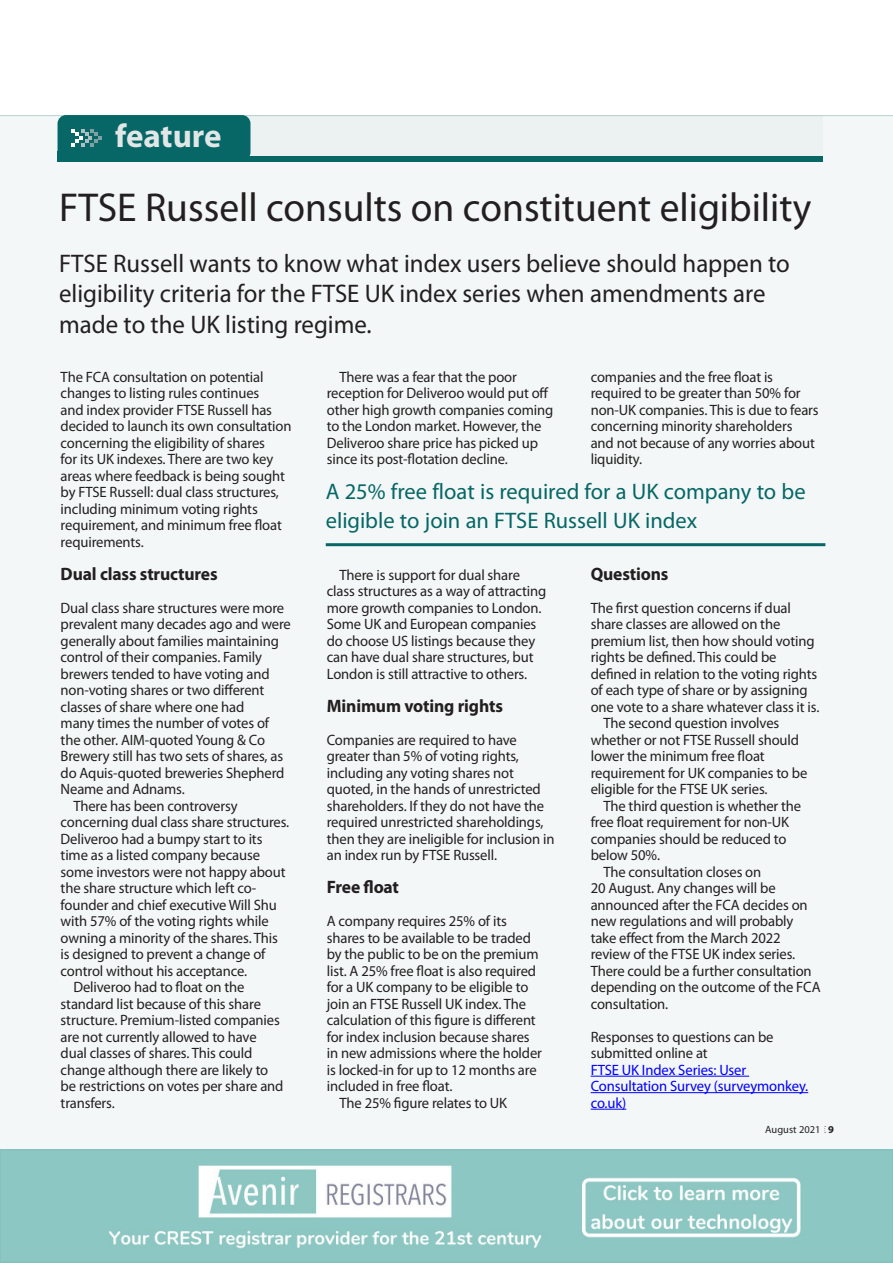
<style>
.page{position:relative;width:893px;height:1263px;background:#fff}
.page>*{position:absolute;margin:0;border:0;box-sizing:border-box;transform-origin:0 0}
.t1{font:40.5px "Myriad Pro";color:#231f20}
.t2{font:700 33px "Myriad Pro";letter-spacing:-.005em;color:#e1e7e7}
.t3{font:25.5px/30.6px "Myriad Pro";color:#231f20}
._3mm_indent{font:22.5px/28.5px "Myriad Pro";color:#066766}
.t4{font:700 18px "Myriad Pro";letter-spacing:-.01em;color:#231f20}
.t5{font:15px/16.5px "Myriad Pro";letter-spacing:-.01em;color:#231f20}
.t6{font:15px/16.5px "Myriad Pro";letter-spacing:-.01em;color:#00f}
.t7{font:10.5px "Myriad Pro";color:#231f20}
.t8{font:700 10.5px "Myriad Pro";color:#231f20}
</style>
<div class="page">
<div style="left:0;top:115px;width:893px;height:1034px;background:#f4f7f7"></div>
<div style="left:144px;top:115px;width:679px;height:43px;background:#ecf1f1"></div>
<div style="left:58px;top:115px;width:192px;height:46px;background:#066766;border-radius:9px"></div>
<div style="left:58px;top:156px;width:765px;height:6px;background:#066766"></div>
<svg style="left:71px;top:129px;width:31px;height:17px"></svg>
<div style="left:58px;top:152px;width:5px;height:10px;background:#066766"></div>
<hr style="left:0;top:115px;width:893px;height:1px;background:#066766">
<div style="left:0;top:1150px;width:893px;height:112px;background:#8dc7c3"></div>
<img style="left:108px;top:1165px;width:693px;height:84px">
<div style="left:0;top:1149px;width:893px;height:114px;border:2px solid #83c1bc"></div>
<hr style="left:591px;top:1076px;width:158px;height:1px;background:#00f">
<hr style="left:591px;top:1092px;width:217px;height:1px;background:#00f">
<hr style="left:591px;top:1109px;width:35px;height:1px;background:#00f">
<hr style="left:326px;top:543px;width:499px;height:3px;background:#066766">
<p class="t2" style="left:115px;top:115px;width:108px">feature</p>
<p class="t1" style="left:59px;top:182px;width:754px">FTSE Russell consults on constituent eligibility</p>
<h3 class="t3" style="left:59px;top:247px;width:732px">FTSE Russell wants to know what index users believe should happen to eligibility criteria for the FTSE UK index series when amendments are made to the UK listing regime.</h3>
<p class="t5" style="left:591px;top:368px;width:230px">companies and the free float is required to be greater than 50% for non-UK companies. This is due to fears concerning minority shareholders and not because of any worries about liquidity.</p>
<p class="t5" style="left:327px;top:368px;width:228px;text-indent:13px">There was a fear that the poor reception for Deliveroo would put off other high growth companies coming to the London market. However, the Deliveroo share price has picked up since its post-flotation decline.</p>
<p class="t5" style="left:61px;top:368px;width:232px">The FCA consultation on potential changes to listing rules continues<br>and index provider FTSE Russell has decided to launch its own consultation concerning the eligibility of shares<br>for its UK indexes. There are two key areas where feedback is being sought by FTSE Russell: dual class structures, including minimum voting rights requirement, and minimum free float requirements.</p>
<p class="t4" style="left:61px;top:562px;width:158px">Dual class structures</p>
<p class="t5" style="left:61px;top:599px;width:232px">Dual class share structures were more prevalent many decades ago and were generally about families maintaining control of their companies. Family brewers tended to have voting and non-voting shares or two different classes of share where one had<br>many times the number of votes of the other. AIM-quoted Young &amp; Co Brewery still has two sets of shares, as do Aquis-quoted breweries Shepherd Neame and Adnams.</p>
<p class="t5" style="left:61px;top:797px;width:230px;text-indent:13px">There has been controversy concerning dual class share structures.<br>Deliveroo had a bumpy start to its time as a listed company because some investors were not happy about the share structure which left co&shy;founder and chief executive Will Shu with 57% of the voting rights while owning a minority of the shares. This is designed to prevent a change of control without his acceptance.</p>
<p class="t5" style="left:61px;top:979px;width:224px;text-indent:13px">Deliveroo had to float on the standard list because of this share structure. Premium-listed companies are not currently allowed to have dual classes of shares. This could change although there are likely to be restrictions on votes per share and transfers.</p>
<p class="_3mm_indent" style="left:326px;top:477px;width:481px">A 25% free float is required for a UK company to be eligible to join an FTSE Russell UK index</p>
<p class="t4" style="left:591px;top:562px;width:79px">Questions</p>
<p class="t5" style="left:591px;top:599px;width:230px">The first question concerns if dual share classes are allowed on the premium list, then how should voting rights be defined. This could be defined in relation to the voting rights of each type of share or by assigning one vote to a share whatever class it is.</p>
<p class="t5" style="left:591px;top:715px;width:218px;text-indent:13px">The second question involves whether or not FTSE Russell should lower the minimum free float requirement for UK companies to be eligible for the FTSE UK series.</p>
<p class="t5" style="left:591px;top:797px;width:212px;text-indent:13px">The third question is whether the free float requirement for non-UK companies should be reduced to below 50%.</p>
<p class="t5" style="left:591px;top:863px;width:231px;text-indent:13px">The consultation closes on<br>20 August. Any changes will be announced after the FCA decides on new regulations and will probably take effect from the March 2022 review of the FTSE UK index series.<br>There could be a further consultation depending on the outcome of the FCA consultation.</p>
<p class="t5" style="left:591px;top:1028px;width:184px">Responses to questions can be submitted online at</p>
<p class="t6" style="left:591px;top:1061px;width:219px">FTSE UK Index Series: User<br>Consultation Survey (surveymonkey. co.uk)</p>
<p class="t5" style="left:327px;top:566px;width:221px;text-indent:13px">There is support for dual share class structures as a way of attracting more growth companies to London.<br>Some UK and European companies do choose US listings because they can have dual share structures, but London is still attractive to others.</p>
<p class="t4" style="left:327px;top:694px;width:178px">Minimum voting rights</p>
<p class="t5" style="left:327px;top:731px;width:229px">Companies are required to have greater than 5% of voting rights, including any voting shares not quoted, in the hands of unrestricted shareholders. If they do not have the required unrestricted shareholdings, then they are ineligible for inclusion in an index run by FTSE Russell.</p>
<p class="t4" style="left:327px;top:875px;width:74px">Free float</p>
<p class="t5" style="left:327px;top:913px;width:217px">A company requires 25% of its shares to be available to be traded by the public to be on the premium list. A 25% free float is also required for a UK company to be eligible to join an FTSE Russell UK index. The calculation of this figure is different for index inclusion because shares in new admissions where the holder is locked-in for up to 12 months are included in free float.</p>
<p class="t5" style="left:340px;top:1094px;width:169px">The 25% figure relates to UK</p>
<p class="t7" style="left:765px;top:1123px;width:57px">August 2021</p>
<p class="t8" style="left:828px;top:1123px;width:7px">9</p>
</div>
